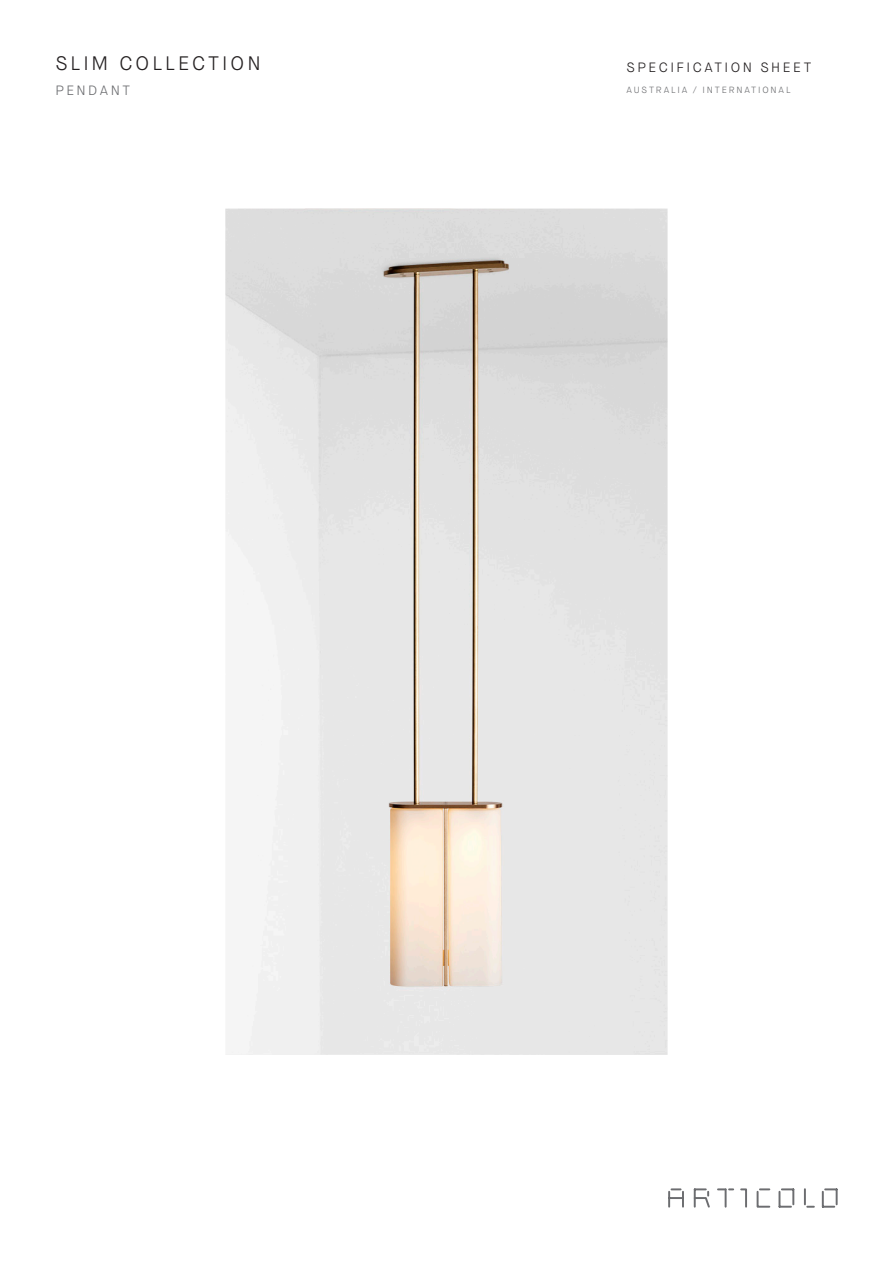
<style>
.page{position:relative;width:893px;height:1263px;background:#fff}
.page>*{position:absolute;margin:0;border:0;box-sizing:border-box;transform-origin:0 0}
.t1{font:300 19.5px "Maison Neue";letter-spacing:.15em;color:#231f20}
.t2{font:300 13.5px "Maison Neue";letter-spacing:.185em;color:#231f20}
.t3{font:300 13.5px "Maison Neue";letter-spacing:.19em;color:#6c6d70}
.t4{font:300 9px "Maison Neue";letter-spacing:.205em;color:#6c6d70}
</style>
<div class="page">
<svg style="left:668px;top:1188px;width:170px;height:20px"></svg>
<img style="left:225px;top:209px;width:443px;height:846px">
<p class="t1" style="left:55px;top:51px;width:207px">SLIM COLLECTION</p>
<p class="t3" style="left:55px;top:82px;width:76px">PENDANT</p>
<h2 class="t2" style="left:627px;top:59px;width:186px">SPECIFICATION SHEET</h2>
<p class="t4" style="left:627px;top:84px;width:166px">AUSTRALIA / INTERNATIONAL</p>
</div>
